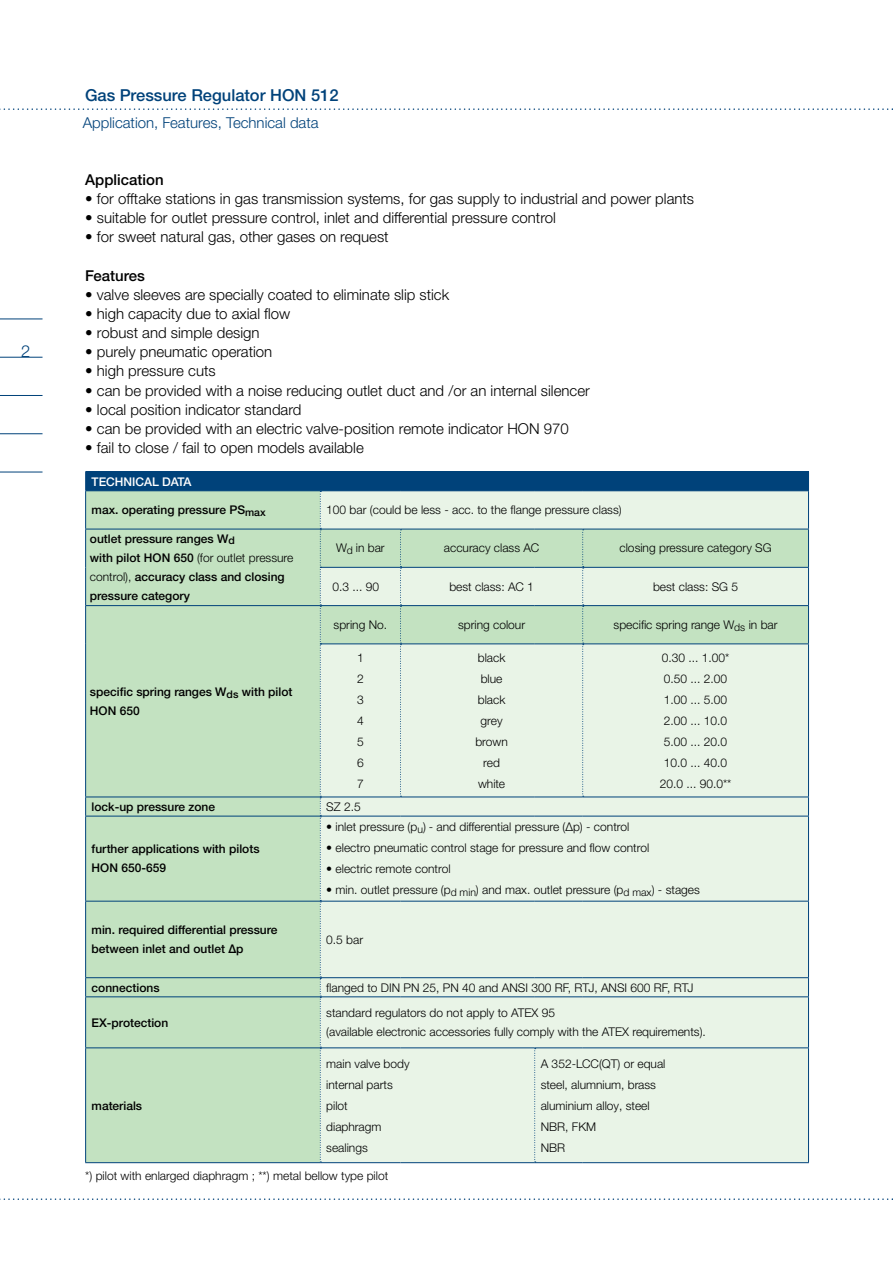
<style>
.page{position:relative;width:893px;height:1263px;background:#fff}
.page>*{position:absolute;margin:0;border:0;box-sizing:border-box;transform-origin:0 0}
.t1{font:500 16.5px "Helvetica Neue LTW1 G";color:#00427a}
.t2{font:300 16.5px "Helvetica Neue LTW1 G";color:#00427a}
.t3{font:300 15px "Helvetica Neue LTW1 G";color:#000}
.t4{font:300 15px "Helvetica Neue LTW1 G";color:#00427a}
.t5{font:500 15px "Helvetica Neue LTW1 G";color:#000}
.t6{font:300 12px/21px "Helvetica Neue LTW1 G";color:#000}
.t7{font:500 12px/19.2px "Helvetica Neue LTW1 G";color:#000}
.t8{font:500 12px "Helvetica Neue LTW1 G";color:#fff}
.s1{font-weight:300}
</style>
<div class="page">
<hr style="left:0;top:319px;width:43px;height:1px;background:#00427a">
<hr style="left:0;top:357px;width:43px;height:1px;background:#00427a">
<hr style="left:0;top:395px;width:43px;height:1px;background:#00427a">
<hr style="left:0;top:433px;width:43px;height:1px;background:#00427a">
<hr style="left:0;top:472px;width:43px;height:1px;background:#00427a">
<svg style="left:0;top:108px;width:893px;height:2px"></svg>
<svg style="left:0;top:1198px;width:893px;height:2px"></svg>
<div style="left:86px;top:472px;width:722px;height:19px;background:#00427a"></div>
<div style="left:86px;top:491px;width:234px;height:671px;background:#c3e2c1"></div>
<hr style="left:85px;top:471px;width:235px;height:1px;background:#00427a">
<svg style="left:85px;top:472px;width:1px;height:18px"></svg>
<hr style="left:320px;top:471px;width:80px;height:1px;background:#00427a">
<hr style="left:400px;top:471px;width:135px;height:1px;background:#00427a">
<hr style="left:535px;top:471px;width:48px;height:1px;background:#00427a">
<hr style="left:583px;top:471px;width:226px;height:1px;background:#00427a">
<hr style="left:85px;top:490px;width:235px;height:1px;background:#00427a">
<hr style="left:85px;top:491px;width:1px;height:38px;background:#00427a">
<hr style="left:85px;top:529px;width:235px;height:1px;background:#00427a">
<hr style="left:85px;top:529px;width:1px;height:38px;background:#00427a">
<hr style="left:85px;top:567px;width:1px;height:38px;background:#00427a">
<hr style="left:85px;top:606px;width:1px;height:38px;background:#00427a">
<hr style="left:85px;top:644px;width:1px;height:153px;background:#00427a">
<hr style="left:85px;top:605px;width:235px;height:1px;background:#00427a">
<hr style="left:85px;top:797px;width:235px;height:1px;background:#00427a">
<svg style="left:85px;top:797px;width:1px;height:19px"></svg>
<hr style="left:85px;top:816px;width:235px;height:1px;background:#00427a">
<hr style="left:85px;top:816px;width:1px;height:85px;background:#00427a">
<hr style="left:85px;top:901px;width:235px;height:1px;background:#00427a">
<hr style="left:85px;top:901px;width:1px;height:76px;background:#00427a">
<hr style="left:85px;top:977px;width:235px;height:1px;background:#00427a">
<svg style="left:85px;top:978px;width:1px;height:18px"></svg>
<hr style="left:85px;top:996px;width:235px;height:1px;background:#00427a">
<hr style="left:85px;top:997px;width:1px;height:50px;background:#00427a">
<hr style="left:85px;top:1047px;width:235px;height:1px;background:#00427a">
<hr style="left:85px;top:1048px;width:1px;height:114px;background:#00427a">
<hr style="left:85px;top:1162px;width:235px;height:1px;background:#00427a">
<hr style="left:320px;top:1162px;width:80px;height:1px;background:#00427a">
<hr style="left:400px;top:1162px;width:135px;height:1px;background:#00427a">
<hr style="left:535px;top:1162px;width:48px;height:1px;background:#00427a">
<hr style="left:583px;top:1162px;width:226px;height:1px;background:#00427a">
<svg style="left:320px;top:472px;width:489px;height:690px;background:#daeade"></svg>
<h1 class="t2" style="left:21px;top:341px;width:11px">2</h1>
<h1 class="t1" style="left:85px;top:85px;width:255px">gas pressure regulator HON 512</h1>
<p class="t4" style="left:83px;top:113px;width:237px">Application, Features, Technical data</p>
<p class="t5" style="left:85px;top:171px;width:80px">Application</p>
<p class="t3" style="left:85px;top:190px;width:610px">• for offtake stations in gas transmission systems, for gas supply to industrial and power plants</p>
<p class="t3" style="left:85px;top:209px;width:472px">• suitable for outlet pressure control, inlet and differential pressure control</p>
<p class="t3" style="left:85px;top:228px;width:305px">• for sweet natural gas, other gases on request</p>
<p class="t5" style="left:85px;top:266px;width:61px">Features</p>
<p class="t3" style="left:85px;top:285px;width:365px">• valve sleeves are specially coated to eliminate slip stick</p>
<p class="t3" style="left:85px;top:304px;width:207px">• high capacity due to axial flow</p>
<p class="t3" style="left:85px;top:324px;width:176px">• robust and simple design</p>
<p class="t3" style="left:85px;top:343px;width:189px">• purely pneumatic operation</p>
<p class="t3" style="left:85px;top:362px;width:132px">• high pressure cuts</p>
<p class="t3" style="left:85px;top:381px;width:506px">• can be provided with a noise reducing outlet duct and /or an internal silencer</p>
<p class="t3" style="left:85px;top:400px;width:218px">• local position indicator standard</p>
<p class="t3" style="left:85px;top:419px;width:485px">• can be provided with an electric valve-position remote indicator HON 970</p>
<p class="t3" style="left:85px;top:438px;width:280px">• fail to close / fail to open models available</p>
<p class="t8" style="left:92px;top:474px;width:101px">technical data</p>
<p class="t7" style="left:92px;top:500px;width:176px">max. operating pressure PS<sub>max</sub></p>
<p class="t6" style="left:326px;top:499px;width:297px">100 bar (could be less - acc. to the flange pressure class)</p>
<p class="t7" style="left:90px;top:529px;width:147px">outlet pressure ranges W<sub>d </sub>with pilot HON</p>
<p class="t6" style="left:336px;top:538px;width:50px">W<sub>d</sub> in bar</p>
<p class="t6" style="left:444px;top:538px;width:97px">accuracy class AC</p>
<p class="t6" style="left:619px;top:538px;width:154px">closing pressure category SG</p>
<p class="t6" style="left:332px;top:576px;width:48px">0.3 ... 90</p>
<p class="t6" style="left:449px;top:576px;width:86px">best class: AC 1</p>
<p class="t6" style="left:653px;top:576px;width:87px">best class: SG 5</p>
<p class="t7" style="left:90px;top:548px;width:205px;text-indent:84px">650 <span class="s1">(for outlet pressure control),</span> accuracy class and closing pressure category</p>
<p class="t7" style="left:90px;top:682px;width:204px">specific spring ranges W<sub>ds</sub> with pilot<br>HON</p>
<p class="t7" style="left:120px;top:701px;width:22px">650</p>
<p class="t6" style="left:334px;top:614px;width:55px">spring No.</p>
<p class="t6" style="left:458px;top:614px;width:69px">spring colour</p>
<p class="t6" style="left:614px;top:614px;width:165px">specific spring range W<sub>ds</sub> in bar</p>
<p class="t6" style="left:357px;top:647px;width:8px;text-align:justify">1<br>2<br>3<br>4<br>5<br>6<br>7</p>
<p class="t6" style="left:475px;top:647px;width:34px;text-align:center">black blue black grey brown red white</p>
<p class="t6" style="left:660px;top:647px;width:73px;text-align:center">0.30 ... 1.00*<br>0.50 ... 2.00<br>1.00 ... 5.00<br>2.00 ... 10.0<br>5.00 ... 20.0<br>10.0 ... 40.0<br>20.0 ... 90.0**</p>
<p class="t7" style="left:92px;top:797px;width:125px">lock-up pressure zone</p>
<p class="t6" style="left:326px;top:796px;width:36px">SZ 2.5</p>
<p class="t7" style="left:92px;top:839px;width:169px">further applications with pilots<br>HON</p>
<p class="t6" style="left:326px;top:816px;width:305px">• inlet pressure (p<sub>u</sub>) - and differential pressure (∆p) - control</p>
<p class="t6" style="left:326px;top:837px;width:324px">• electro pneumatic control stage for pressure and flow control</p>
<p class="t6" style="left:326px;top:858px;width:126px">• electric remote control</p>
<p class="t6" style="left:326px;top:879px;width:375px">• min. outlet pressure (p<sub>d</sub> <sub>min</sub>) and max. outlet pressure (p<sub>d</sub> <sub>max</sub>) - stages</p>
<p class="t7" style="left:121px;top:859px;width:46px">650-659</p>
<p class="t7" style="left:92px;top:920px;width:187px">min. required differential pressure between inlet and outlet ∆p</p>
<p class="t6" style="left:326px;top:929px;width:38px">0.5 bar</p>
<p class="t7" style="left:92px;top:978px;width:70px">connections</p>
<p class="t6" style="left:326px;top:977px;width:369px">flanged to DIN PN 25, PN 40 and ANSI 300 RF, RTJ, ANSI 600 RF, RTJ</p>
<p class="t7" style="left:92px;top:1013px;width:78px">EX-protection</p>
<p class="t6" style="left:326px;top:1003px;width:381px;line-height:19.2px">standard regulators do not apply to ATEX 95<br>(available electronic accessories fully comply with the ATEX requirements).</p>
<p class="t6" style="left:326px;top:1053px;width:85px">main valve body internal parts pilot<br>diaphragm sealings</p>
<p class="t6" style="left:541px;top:1053px;width:126px">A 352-LCC(QT) or equal steel, alumnium, brass aluminium alloy, steel<br>NBR, FKM<br>NBR</p>
<p class="t6" style="left:85px;top:1165px;width:304px">*) pilot with enlarged diaphragm ; **) metal bellow type pilot</p>
<p class="t7" style="left:92px;top:1096px;width:52px">materials</p>
</div>
